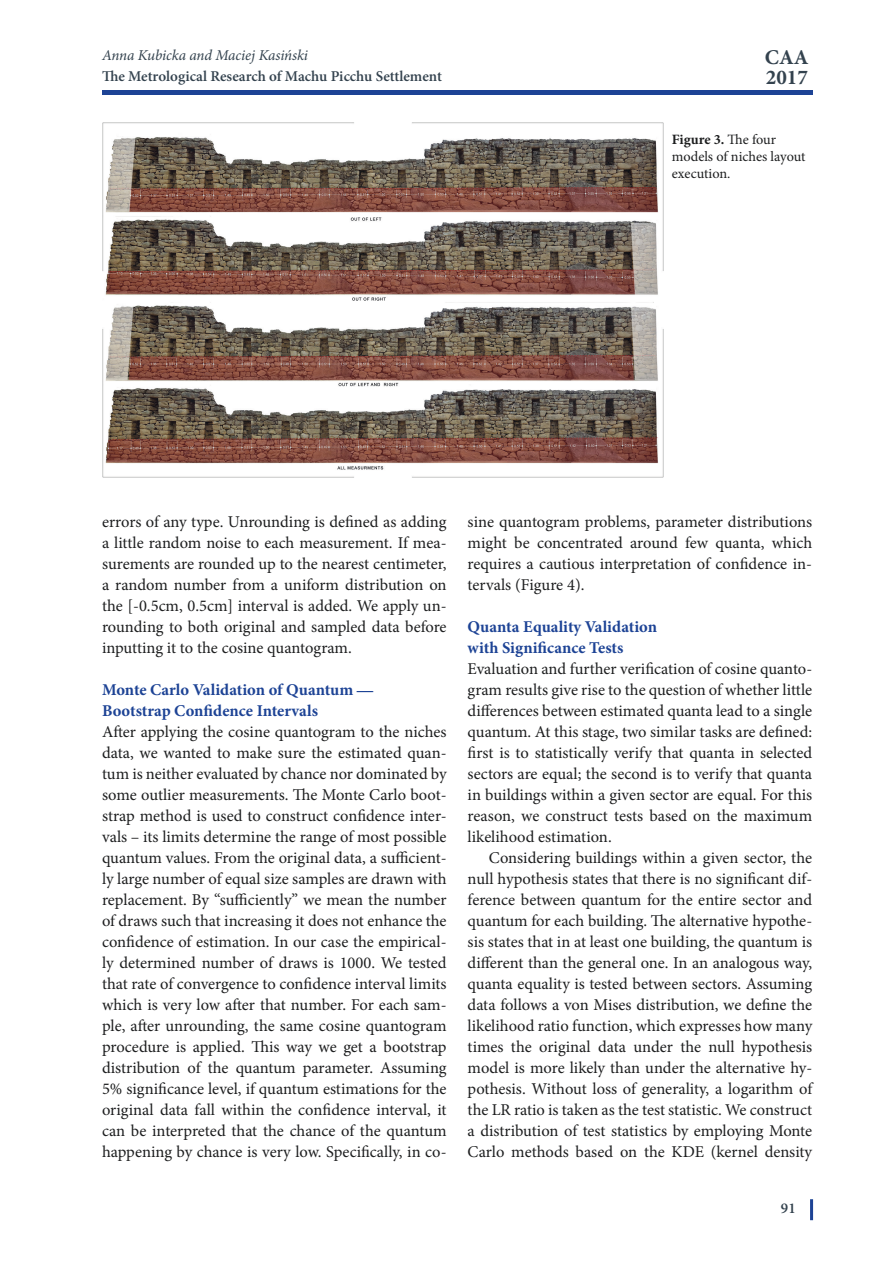
<style>
.page{position:relative;width:893px;height:1263px;background:#fff}
.page>*{position:absolute;margin:0;border:0;box-sizing:border-box;transform-origin:0 0}
.t1{font:21px/19.5px "Minion Pro Bold 4";color:#33424e}
.t2{font:16.5px/21px "Minion Pro";color:#1d1e1f;text-align:justify}
.t3{font:700 16.5px/21px "Minion Pro";color:#1d4395}
.t4{font:600 15px "Minion Pro";color:#33424e}
.t5{font:italic 15px "Minion Pro";letter-spacing:-.01em;color:#33424e}
.t6{font:14.25px/17.1px "Minion Pro";letter-spacing:-.005em;color:#1d1e1f}
.s1{font-weight:700}
.s2{font-family:"Adobe Garamond Pro"}
</style>
<div class="page">
<div style="left:102px;top:90px;width:710px;height:5px;background:#1d4395"></div>
<hr style="left:810px;top:1199px;width:3px;height:21px;background:#1d4395">
<img style="left:102px;top:123px;width:561px;height:354px">
<p class="t5" style="left:102px;top:45px;width:207px">Anna Kubicka and Maciej Kasiński</p>
<p class="t4" style="left:102px;top:65px;width:341px">The Metrological Research of Machu Picchu Settlement</p>
<p class="t1" style="left:765px;top:47px;width:45px">CAA<br>2017</p>
<p class="t6" style="left:672px;top:131px;width:135px"><span class="s1">Figure 3.</span> The four models of niches layout execution.</p>
<p class="t2" style="left:102px;top:511px;width:346px">errors of any type. Unrounding is defined as adding a little random noise to each measurement. If mea&shy;surements are rounded up to the nearest centimeter, a random number from a uniform distribution on the [-0.5cm, 0.5cm] interval is added. We apply un&shy;rounding to both original and sampled data before inputting it to the cosine quantogram.</p>
<p class="t3" style="left:102px;top:679px;width:273px">Monte Carlo Validation of Quantum <span class="s2">—<br></span>Bootstrap Confidence Intervals</p>
<p class="t2" style="left:102px;top:721px;width:346px">After applying the cosine quantogram to the niches data, we wanted to make sure the estimated quan&shy;tum is neither evaluated by chance nor dominated by some outlier measurements. The Monte Carlo boot&shy;strap method is used to construct confidence inter&shy;vals – its limits determine the range of most possible quantum values. From the original data, a sufficient&shy;ly large number of equal size samples are drawn with replacement. By “sufficiently” we mean the number of draws such that increasing it does not enhance the confidence of estimation. In our case the empirical&shy;ly determined number of draws is 1000. We tested that rate of convergence to confidence interval limits which is very low after that number. For each sam&shy;ple, after unrounding, the same cosine quantogram procedure is applied. This way we get a bootstrap distribution of the quantum parameter. Assuming 5% significance level, if quantum estimations for the original data fall within the confidence interval, it can be interpreted that the chance of the quantum happening by chance is very low. Specifically, in co-</p>
<p class="t2" style="left:468px;top:511px;width:346px">sine quantogram problems, parameter distributions might be concentrated around few quanta, which requires a cautious interpretation of confidence in&shy;tervals (Figure 4).</p>
<p class="t3" style="left:468px;top:616px;width:191px">Quanta Equality Validation with Significance Tests</p>
<p class="t2" style="left:468px;top:658px;width:346px">Evaluation and further verification of cosine quanto&shy;gram results give rise to the question of whether little differences between estimated quanta lead to a single quantum. At this stage, two similar tasks are defined: first is to statistically verify that quanta in selected sectors are equal; the second is to verify that quanta in buildings within a given sector are equal. For this reason, we construct tests based on the maximum likelihood estimation.</p>
<p class="t2" style="left:468px;top:847px;width:346px;text-indent:21px">Considering buildings within a given sector, the null hypothesis states that there is no significant dif&shy;ference between quantum for the entire sector and quantum for each building. The alternative hypothe&shy;sis states that in at least one building, the quantum is different than the general one. In an analogous way, quanta equality is tested between sectors. Assuming data follows a von Mises distribution, we define the likelihood ratio function, which expresses how many times the original data under the null hypothesis model is more likely than under the alternative hy&shy;pothesis. Without loss of generality, a logarithm of the LR ratio is taken as the test statistic. We construct a distribution of test statistics by employing Monte Carlo methods based on the KDE (kernel density</p>
<p class="t4" style="left:781px;top:1198px;width:16px">91</p>
</div>
